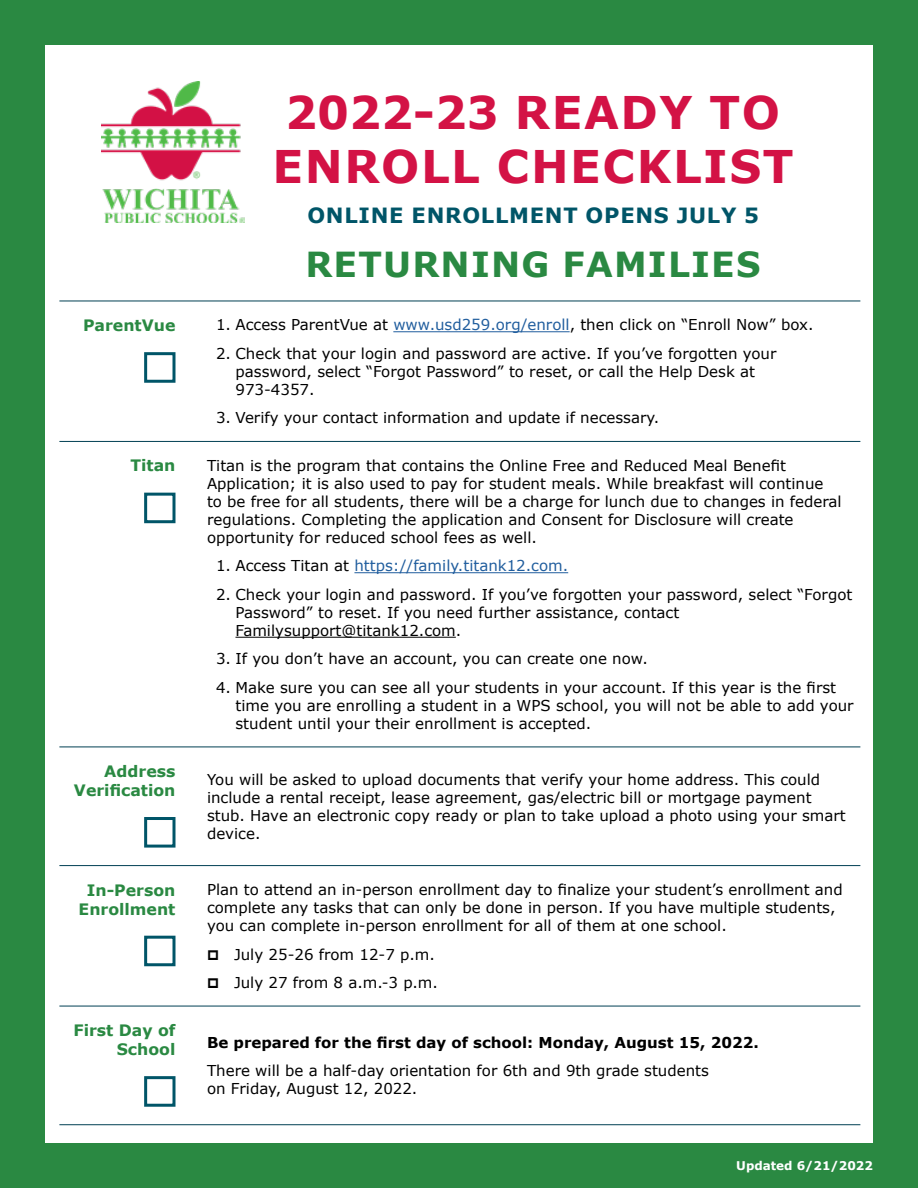
<style>
.page{position:relative;width:918px;height:1188px;background:#fff}
.page>*{position:absolute;margin:0;border:0;box-sizing:border-box;transform-origin:0 0}
.t1{font:700 45px/54px "Verdana";letter-spacing:.035em;color:#d31245}
.t2{font:700 34.5px "Verdana";letter-spacing:.035em;color:#2a8942}
.t3{font:700 21px "Verdana";letter-spacing:.035em;color:#005568}
.t4{font:700 15.75px/18.9px "Verdana";color:#2a8942;text-align:right}
.t5{font:15px/18px "Verdana";color:#000}
.t6{font:700 15px "Verdana";color:#000}
.t7{font:15px "Verdana";color:#215e9e}
.t8{font:700 12px "Verdana";color:#fff}
.s1{color:#215e9e}
.s2{color:#000}
</style>
<div class="page">
<div style="left:0;top:0;width:918px;height:1188px;border:45px solid #2a8942"></div>
<hr style="left:59px;top:301px;width:130px;height:1px;background:#004053">
<hr style="left:189px;top:301px;width:671px;height:1px;background:#004053">
<hr style="left:59px;top:441px;width:130px;height:1px;background:#004053">
<hr style="left:189px;top:441px;width:671px;height:1px;background:#004053">
<hr style="left:59px;top:747px;width:130px;height:1px;background:#004053">
<hr style="left:189px;top:747px;width:671px;height:1px;background:#004053">
<hr style="left:59px;top:865px;width:130px;height:1px;background:#004053">
<hr style="left:189px;top:865px;width:671px;height:1px;background:#004053">
<hr style="left:59px;top:1006px;width:130px;height:1px;background:#004053">
<hr style="left:189px;top:1006px;width:671px;height:1px;background:#004053">
<hr style="left:59px;top:1124px;width:130px;height:1px;background:#004053">
<hr style="left:189px;top:1124px;width:671px;height:1px;background:#004053">
<div style="left:144px;top:352px;width:32px;height:31px;border:3px solid #005568"></div>
<hr style="left:393px;top:331px;width:177px;height:1px;background:#215e9e">
<div style="left:144px;top:493px;width:32px;height:30px;border:3px solid #005568"></div>
<hr style="left:354px;top:572px;width:214px;height:1px;background:#215e9e">
<hr style="left:236px;top:637px;width:220px;height:1px;background:#000">
<div style="left:144px;top:817px;width:32px;height:31px;border:3px solid #005568"></div>
<div style="left:144px;top:936px;width:32px;height:30px;border:3px solid #005568"></div>
<div style="left:144px;top:1076px;width:32px;height:31px;border:3px solid #005568"></div>
<img style="left:102px;top:81px;width:143px;height:141px">
<h1 class="t1" style="left:272px;top:85px;width:523px">2022-23 READY TO<br>ENROLL CHECKLIST</h1>
<h3 class="t3" style="left:307px;top:200px;width:453px">ONLINE ENROLLMENT OPENS JULY 5</h3>
<h2 class="t2" style="left:305px;top:240px;width:457px">RETURNING FAMILIES</h2>
<p class="t4" style="left:83px;top:316px;width:94px">ParentVue</p>
<p class="t5" style="left:216px;top:316px;width:599px">1. Access ParentVue at <span class="s1">www.usd259.org/enroll</span>, then click on “Enroll Now” box.</p>
<p class="t5" style="left:236px;top:344px;width:542px;text-indent:-20px">2. Check that your login and password are active. If you’ve forgotten your password, select “Forgot Password” to reset, or call the Help Desk at<br>973-4357.</p>
<p class="t5" style="left:216px;top:409px;width:445px">3. Verify your contact information and update if necessary.</p>
<p class="t4" style="left:130px;top:456px;width:47px">Titan</p>
<p class="t5" style="left:207px;top:456px;width:636px">Titan is the program that contains the Online Free and Reduced Meal Benefit Application; it is also used to pay for student meals. While breakfast will continue to be free for all students, there will be a charge for lunch due to changes in federal regulations. Completing the application and Consent for Disclosure will create opportunity for reduced school fees as well.</p>
<p class="t7" style="left:216px;top:556px;width:354px"><span class="s2">1. Access Titan at</span> https://family.titank12.com.</p>
<p class="t5" style="left:236px;top:585px;width:618px;text-indent:-20px">2. Check your login and password. If you’ve forgotten your password, select “Forgot<br>Password” to reset. If you need further assistance, contact<br>Familysupport@titank12.com.</p>
<p class="t5" style="left:216px;top:650px;width:434px">3. If you don’t have an account, you can create one now.</p>
<p class="t5" style="left:236px;top:678px;width:620px;text-indent:-20px">4. Make sure you can see all your students in your account. If this year is the first time you are enrolling a student in a WPS school, you will not be able to add your student until your their enrollment is accepted.</p>
<p class="t4" style="left:74px;top:761px;width:103px">Address<br>Verification</p>
<p class="t5" style="left:207px;top:770px;width:640px">You will be asked to upload documents that verify your home address. This could include a rental receipt, lease agreement, gas/electric bill or mortgage payment stub. Have an electronic copy ready or plan to take upload a photo using your smart device.</p>
<p class="t4" style="left:79px;top:880px;width:98px;text-align:center">In-Person<br>Enrollment</p>
<p class="t5" style="left:207px;top:880px;width:637px">Plan to attend an in-person enrollment day to finalize your student’s enrollment and complete any tasks that can only be done in person. If you have multiple students, you can complete in-person enrollment for all of them at one school.</p>
<p class="t5" style="left:234px;top:940px;width:206px;line-height:28.5px">July 25-26 from 12-7 p.m.<br>July 27 from 8 a.m.-3 p.m.</p>
<p class="t4" style="left:73px;top:1021px;width:104px">First Day of<br>School</p>
<p class="t6" style="left:207px;top:1032px;width:553px">Be prepared for the first day of school: Monday, August 15, 2022.</p>
<p class="t5" style="left:207px;top:1062px;width:503px">There will be a half-day orientation for 6th and 9th grade students on Friday, August 12, 2022.</p>
<p class="t8" style="left:736px;top:1157px;width:138px">Updated 6/21/2022</p>
</div>
